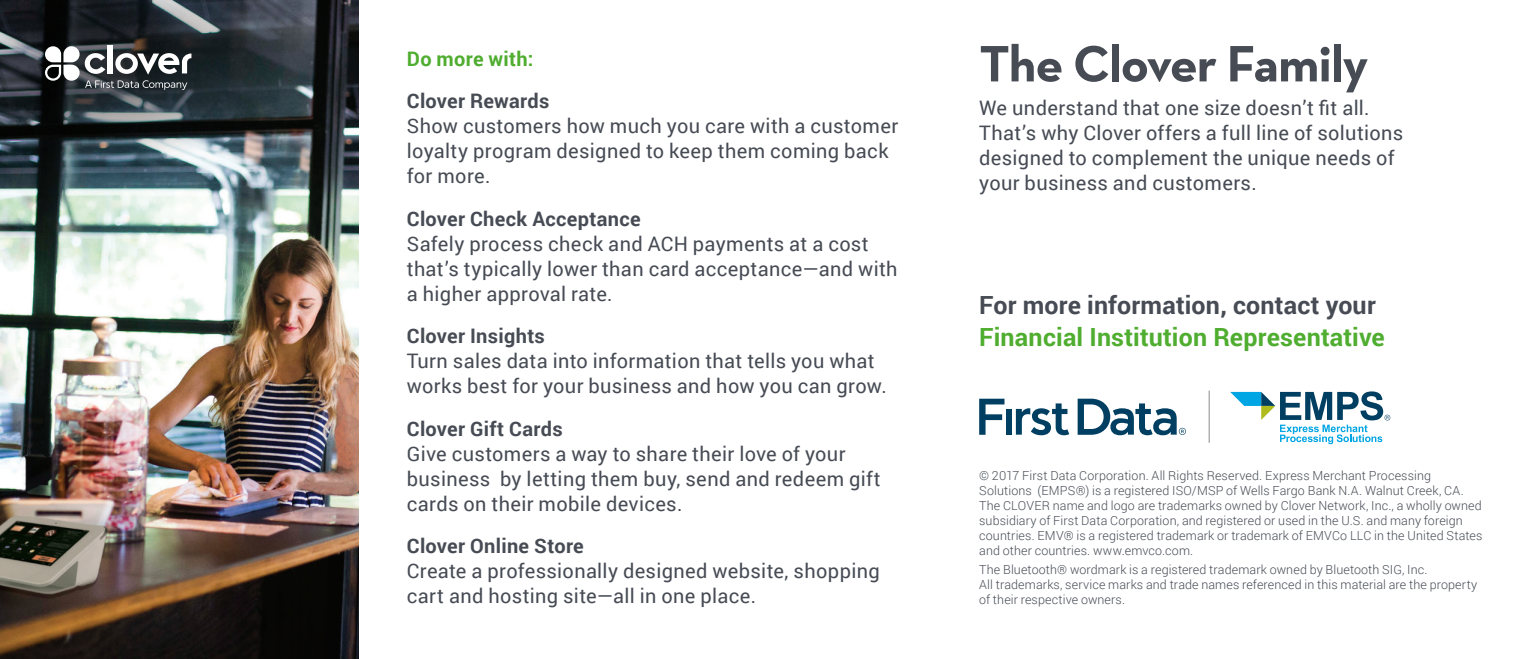
<style>
.page{position:relative;width:1530px;height:659px;background:#fff}
.page>*{position:absolute;margin:0;border:0;box-sizing:border-box;transform-origin:0 0}
.t1{font:700 52px "Neutra Text";letter-spacing:-.02em;color:#464b54}
.CTA{font:700 25px "Roboto";letter-spacing:.005em;color:#4fad2f}
.CTA-2{font:700 25px "Roboto";letter-spacing:.01em;color:#464b54}
.Body{font:20px/25px "Roboto";letter-spacing:.015em;color:#464b54}
.Subheads{font:700 20px "Roboto";letter-spacing:.015em;color:#464b54}
.Body-2{font:700 20px "Roboto";letter-spacing:.015em;color:#4fad2f}
.legal{font:300 12.5px/15px "Roboto";letter-spacing:.01em;color:#464b54}
</style>
<div class="page">
<hr style="left:1209px;top:390px;width:1px;height:53px;background:#8a8c8f">
<div style="left:1006px;top:409px;width:6px;height:26px;background:#003f61"></div>
<svg style="left:1016px;top:403px;width:53px;height:32px"></svg>
<svg style="left:979px;top:399px;width:25px;height:36px"></svg>
<svg style="left:1078px;top:399px;width:108px;height:36px"></svg>
<svg style="left:1230px;top:391px;width:160px;height:53px"></svg>
<img style="left:0;top:0;width:358px;height:659px">
<svg style="left:0;top:0;width:295px;height:169px;background:#363f45"></svg>
<div style="left:108px;top:45px;width:5px;height:28px;background:#fff"></div>
<svg style="left:45px;top:46px;width:146px;height:44px"></svg>
<p class="Body-2" style="left:407px;top:45px;width:128px">Do more with:</p>
<p class="Subheads" style="left:407px;top:87px;width:144px">Clover Rewards</p>
<p class="Body" style="left:407px;top:113px;width:493px">Show customers how much you care with a customer loyalty program designed to keep them coming back for more.</p>
<p class="Subheads" style="left:407px;top:205px;width:235px">Clover Check Acceptance</p>
<p class="Body" style="left:407px;top:230px;width:492px">Safely process check and ACH payments at a cost that’s typically lower than card acceptance—and with a higher approval rate.</p>
<p class="Subheads" style="left:407px;top:322px;width:139px">Clover Insights</p>
<p class="Body" style="left:407px;top:348px;width:482px">Turn sales data into information that tells you what works best for your business and how you can grow.</p>
<p class="Subheads" style="left:407px;top:414px;width:157px">Clover Gift Cards</p>
<p class="Body" style="left:407px;top:440px;width:475px">Give customers a way to share their love of your business by letting them buy, send and redeem gift cards on their mobile devices.</p>
<p class="Subheads" style="left:407px;top:532px;width:178px">Clover Online Store</p>
<p class="Body" style="left:407px;top:558px;width:474px">Create a professionally designed website, shopping cart and hosting site—all in one place.</p>
<p class="t1" style="left:979px;top:31px;width:390px">The Clover Family</p>
<p class="Body" style="left:979px;top:95px;width:426px">We understand that one size doesn’t fit all.<br>That’s why Clover offers a full line of solutions designed to complement the unique needs of your business and customers.</p>
<p class="CTA-2" style="left:979px;top:287px;width:398px">For more information, contact your</p>
<p class="CTA" style="left:979px;top:320px;width:407px">Financial Institution Representative</p>
<p class="legal" style="left:979px;top:468px;width:505px">© 2017 First Data Corporation. All Rights Reserved. Express Merchant Processing Solutions (EMPS®) is a registered ISO/MSP of Wells Fargo Bank N.A. Walnut Creek, CA.<br>The CLOVER name and logo are trademarks owned by Clover Network, Inc., a wholly owned subsidiary of First Data Corporation, and registered or used in the U.S. and many foreign countries. EMV® is a registered trademark or trademark of EMVCo LLC in the United States and other countries. www.emvco.com.</p>
<p class="legal" style="left:979px;top:561px;width:500px">The Bluetooth® wordmark is a registered trademark owned by Bluetooth SIG, Inc.<br>All trademarks, service marks and trade names referenced in this material are the property of their respective owners.</p>
</div>
